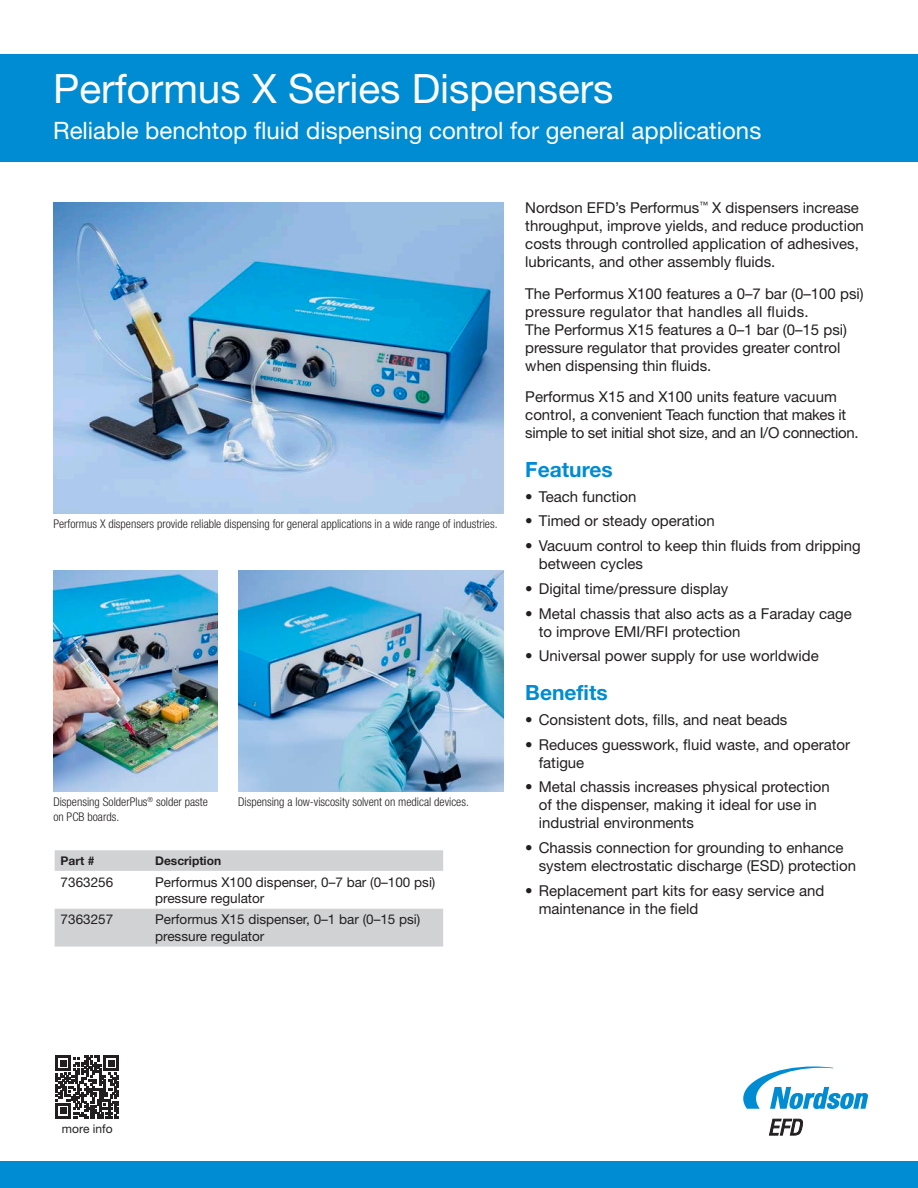
<style>
.page{position:relative;width:918px;height:1188px;background:#fff}
.page>*{position:absolute;margin:0;border:0;box-sizing:border-box;transform-origin:0 0}
.EFD-DataSheet-MainTi{font:40.5px "Helvetica Neue LT Std";color:#fff}
.EFD-DataSheet-Subtit{font:24px "Helvetica Neue LT Std";color:#fff}
.EFD-DataSheet-Head-L{font:700 21px "Helvetica Neue LT Std";color:#008cd2}
.EFD-DataSheet-BodyTe{font:15px/18px "Helvetica Neue LT Std";color:#231f20}
.EFD-DataSheet-BodyTe-2{font:15px/18px "Helvetica Neue LT Std";letter-spacing:-.02em;color:#231f20}
.EFD-TableText-9L{font:13.5px/16.2px "Helvetica Neue LT Std";color:#231f20}
.EFD-TableText-9C{font:13.5px "Helvetica Neue LT Std";color:#231f20}
.EFD-DataSheet-Captio{font:300 condensed 12px/14.4px "Helvetica Neue LT Std";color:#231f20}
.EFD-DataSheet-TableT{font:700 12px "Helvetica Neue LT Std";color:#231f20}
.EFD-DataSheet-BodyTe-3{font:12px "Helvetica Neue LT Std";color:#231f20}
</style>
<div class="page">
<div style="left:0;top:54px;width:918px;height:108px;background:#008cd2"></div>
<svg style="left:769px;top:1119px;width:34px;height:16px"></svg>
<svg style="left:743px;top:1067px;width:125px;height:42px"></svg>
<div style="left:0;top:1161px;width:918px;height:27px;background:#008cd2"></div>
<img style="left:53px;top:202px;width:450px;height:312px">
<svg style="left:55px;top:850px;width:388px;height:97px"></svg>
<img style="left:54px;top:570px;width:164px;height:222px">
<img style="left:238px;top:570px;width:265px;height:222px">
<svg style="left:56px;top:1056px;width:63px;height:62px"></svg>
<p class="EFD-DataSheet-MainTi" style="left:53px;top:65px;width:562px">Performus X Series Dispensers</p>
<p class="EFD-DataSheet-Subtit" style="left:53px;top:116px;width:710px">Reliable benchtop fluid dispensing control for general applications</p>
<p class="EFD-DataSheet-Captio" style="left:53px;top:517px;width:446px">Performus X dispensers provide reliable dispensing for general applications in a wide range of industries.</p>
<p class="EFD-DataSheet-Captio" style="left:53px;top:795px;width:156px">Dispensing SolderPlus<sup>®</sup> solder paste on PCB boards.</p>
<p class="EFD-DataSheet-Captio" style="left:238px;top:795px;width:232px">Dispensing a low-viscosity solvent on medical devices.</p>
<p class="EFD-DataSheet-TableT" style="left:61px;top:853px;width:35px">Part #</p>
<p class="EFD-DataSheet-TableT" style="left:155px;top:853px;width:67px">Description</p>
<p class="EFD-TableText-9C" style="left:61px;top:874px;width:54px">7363256</p>
<p class="EFD-TableText-9L" style="left:155px;top:873px;width:282px">Performus X100 dispenser, 0–7 bar (0–100 psi) pressure regulator</p>
<p class="EFD-TableText-9C" style="left:61px;top:911px;width:54px">7363257</p>
<p class="EFD-TableText-9L" style="left:155px;top:911px;width:267px">Performus X15 dispenser, 0–1 bar (0–15 psi) pressure regulator</p>
<p class="EFD-DataSheet-BodyTe" style="left:525px;top:199px;width:340px">Nordson EFD’s Performus<sup>™</sup> X dispensers increase throughput, improve yields, and reduce production costs through controlled application of adhesives, lubricants, and other assembly fluids.</p>
<p class="EFD-DataSheet-BodyTe" style="left:525px;top:284px;width:340px">The Performus X100 features a 0–7 bar (0–100 psi) pressure regulator that handles all fluids.<br>The Performus X15 features a 0–1 bar (0–15 psi) pressure regulator that provides greater control when dispensing thin fluids.</p>
<p class="EFD-DataSheet-BodyTe-2" style="left:525px;top:388px;width:335px">Performus X15 and X100 units feature vacuum control, a convenient Teach function that makes it simple to set initial shot size, and an I/O connection.</p>
<p class="EFD-DataSheet-Head-L" style="left:525px;top:456px;width:89px">Features</p>
<p class="EFD-DataSheet-BodyTe" style="left:525px;top:487px;width:113px">• Teach function</p>
<p class="EFD-DataSheet-BodyTe" style="left:525px;top:512px;width:191px">• Timed or steady operation</p>
<p class="EFD-DataSheet-BodyTe" style="left:539px;top:537px;width:324px;text-indent:-14px">• Vacuum control to keep thin fluids from dripping between cycles</p>
<p class="EFD-DataSheet-BodyTe" style="left:525px;top:579px;width:204px">• Digital time/pressure display</p>
<p class="EFD-DataSheet-BodyTe" style="left:539px;top:604px;width:315px;text-indent:-14px">• Metal chassis that also acts as a Faraday cage to improve EMI/RFI protection</p>
<p class="EFD-DataSheet-BodyTe" style="left:525px;top:647px;width:295px">• Universal power supply for use worldwide</p>
<p class="EFD-DataSheet-Head-L" style="left:525px;top:680px;width:84px">Benefits</p>
<p class="EFD-DataSheet-BodyTe" style="left:525px;top:710px;width:264px">• Consistent dots, fills, and neat beads</p>
<p class="EFD-DataSheet-BodyTe" style="left:539px;top:735px;width:313px;text-indent:-14px">• Reduces guesswork, fluid waste, and operator fatigue</p>
<p class="EFD-DataSheet-BodyTe" style="left:539px;top:778px;width:292px;text-indent:-14px">• Metal chassis increases physical protection of the dispenser, making it ideal for use in industrial environments</p>
<p class="EFD-DataSheet-BodyTe" style="left:539px;top:839px;width:319px;text-indent:-14px">• Chassis connection for grounding to enhance system electrostatic discharge (ESD) protection</p>
<p class="EFD-DataSheet-BodyTe" style="left:539px;top:881px;width:287px;text-indent:-14px">• Replacement part kits for easy service and maintenance in the field</p>
<p class="EFD-DataSheet-BodyTe-3" style="left:62px;top:1121px;width:52px">more info</p>
</div>
